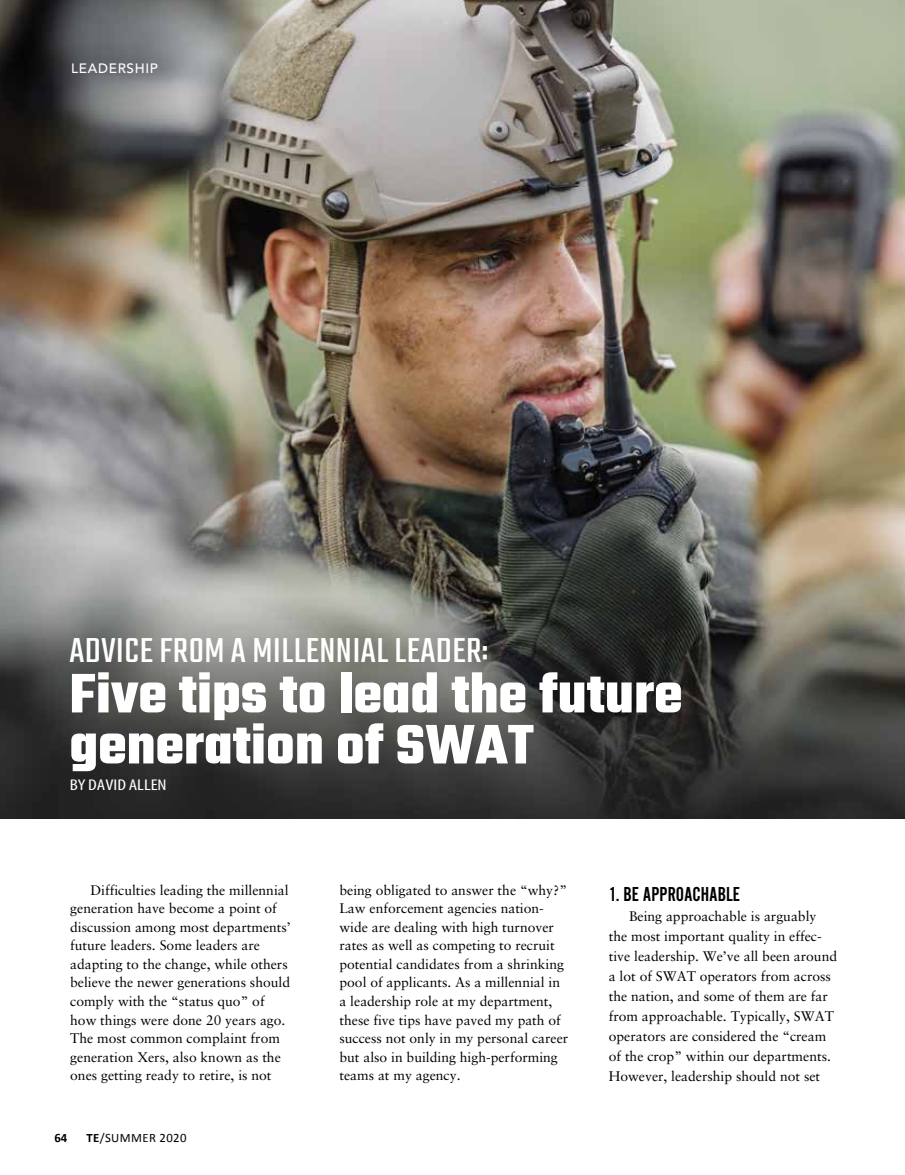
<style>
.page{position:relative;width:905px;height:1175px;background:#fff}
.page>*{position:absolute;margin:0;border:0;box-sizing:border-box;transform-origin:0 0}
.t1{font:700 60px/51px "Teko";color:#fff}
.t2{font:38.25px "Teko";letter-spacing:.01em;color:#fff}
.t3{font:21px "Alternate Got No 2 D";color:#000}
.t4{font:condensed 15.6px "Myriad Pro";color:#fff;scale:1.25 1}
.t5{font:13.8px/18.6px "Sabon";color:#000}
.t6{font:500 13.5px "Avenir";letter-spacing:.05em;color:#fff}
.t7{font:12.75px "Calibri";letter-spacing:.03em;color:#000}
.t8{font:700 12.75px "Calibri";color:#000}
.s1{font-weight:700}
</style>
<div class="page">
<img style="left:0;top:0;width:904px;height:818px">
<p class="t6" style="left:71px;top:61px;width:88px">LEADERSHIP</p>
<h2 class="t2" style="left:69px;top:629px;width:420px">ADVICE FROM A MILLENNIAL LEADER:</h2>
<h1 class="t1" style="left:69px;top:672px;width:614px">Five tips to lead the future generation of SWAT</h1>
<p class="t4" style="left:70px;top:775px;width:79px">BY DAVID ALLEN</p>
<p class="t5" style="left:70px;top:880px;width:222px;text-indent:20px">Difficulties leading the millennial generation have become a point of discussion among most departments’ future leaders. Some leaders are adapting to the change, while others believe the newer generations should comply with the “status quo” of how things were done 20 years ago.<br>The most common complaint from generation Xers, also known as the ones getting ready to retire, is not</p>
<p class="t5" style="left:339px;top:880px;width:230px">being obligated to answer the “why?” Law enforcement agencies nation&shy;wide are dealing with high turnover rates as well as competing to recruit potential candidates from a shrinking pool of applicants. As a millennial in a leadership role at my department, these five tips have paved my path of success not only in my personal career but also in building high-performing teams at my agency.</p>
<h3 class="t3" style="left:608px;top:883px;width:133px">1. BE APPROACHABLE</h3>
<p class="t5" style="left:608px;top:906px;width:230px;line-height:20px;text-indent:20px">Being approachable is arguably the most important quality in effec&shy;tive leadership. We’ve all been around a lot of SWAT operators from across the nation, and some of them are far from approachable. Typically, SWAT operators are considered the “cream of the crop” within our departments.<br>However, leadership should not set</p>
<p class="t8" style="left:54px;top:1129px;width:14px">64</p>
<p class="t7" style="left:86px;top:1129px;width:102px"><span class="s1">TE</span>/SUMMER 2020</p>
</div>
